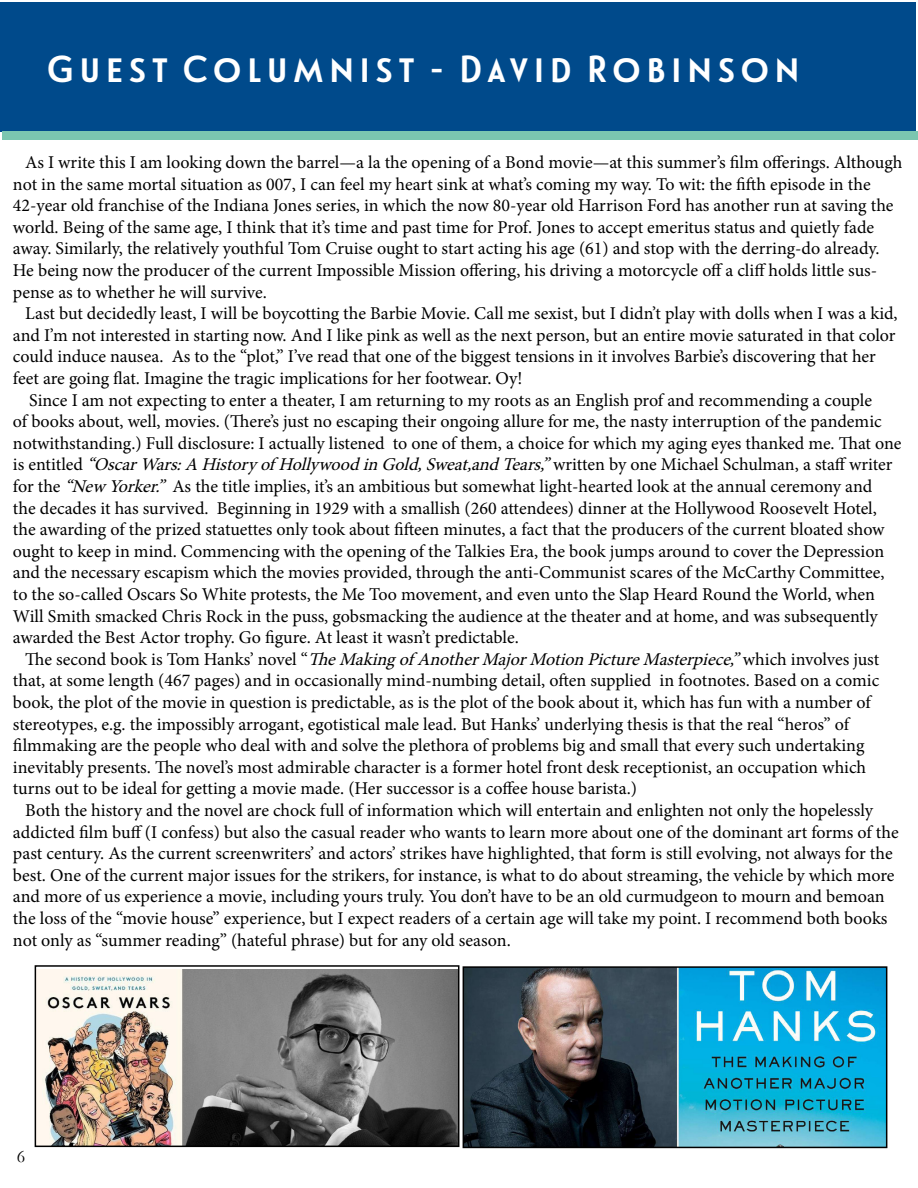
<style>
.page{position:relative;width:918px;height:1188px;background:#fff}
.page>*{position:absolute;margin:0;border:0;box-sizing:border-box;transform-origin:0 0}
.t1{font:37.5px "Le Havre Layers Primary";color:#fff}
.t2{font:18px/21.6px "Minion Pro";letter-spacing:-.005em;color:#000}
.t3{font:18px "Garamond";color:#000}
.s1{font-style:italic}
</style>
<div class="page">
<div style="left:0;top:2px;width:916px;height:129px;background:#004a8b"></div>
<img style="left:466px;top:969px;width:418px;height:176px">
<div style="left:463px;top:966px;width:424px;height:182px;border:2px solid #000"></div>
<img style="left:38px;top:969px;width:418px;height:175px">
<div style="left:35px;top:965px;width:424px;height:182px;border:2px solid #000"></div>
<div style="left:2px;top:131px;width:914px;height:9px;background:#7bc6b0"></div>
<svg style="left:916px;top:131px;width:2px;height:9px"></svg>
<h1 class="t1" style="left:44px;top:49px;width:760px">Guest Columnist - David Robinson</h1>
<p class="t2" style="left:13px;top:152px;width:891px;text-indent:12px">As I write this I am looking down the barrel—a la the opening of a Bond movie—at this summer’s film offerings. Although not in the same mortal situation as 007, I can feel my heart sink at what’s coming my way. To wit: the fifth episode in the 42-year old franchise of the Indiana Jones series, in which the now 80-year old Harrison Ford has another run at saving the world. Being of the same age, I think that it’s time and past time for Prof. Jones to accept emeritus status and quietly fade away. Similarly, the relatively youthful Tom Cruise ought to start acting his age (61) and stop with the derring-do already.<br>He being now the producer of the current Impossible Mission offering, his driving a motorcycle off a cliff holds little sus&shy;pense as to whether he will survive.</p>
<p class="t2" style="left:13px;top:303px;width:886px;text-indent:12px">Last but decidedly least, I will be boycotting the Barbie Movie. Call me sexist, but I didn’t play with dolls when I was a kid, and I’m not interested in starting now. And I like pink as well as the next person, but an entire movie saturated in that color could induce nausea. As to the “plot,” I’ve read that one of the biggest tensions in it involves Barbie’s discovering that her feet are going flat. Imagine the tragic implications for her footwear. Oy!</p>
<p class="t2" style="left:13px;top:389px;width:890px;text-indent:16px">Since I am not expecting to enter a theater, I am returning to my roots as an English prof and recommending a couple<br>of books about, well, movies. (There’s just no escaping their ongoing allure for me, the nasty interruption of the pandemic notwithstanding.) Full disclosure: I actually listened to one of them, a choice for which my aging eyes thanked me. That one i s e nt it l e d <span class="s1">“OscarWars:A Historyof HollywoodinGold,Sweat,andTears,”</span>w r itt e n by o n e M i c h a e l S c h u l m a n , a s t aff w r it e r for the <span class="s1">“New Yorker.”</span> As the title implies, it’s an ambitious but somewhat light-hearted look at the annual ceremony and<br>the decades it has survived. Beginning in 1929 with a smallish (260 attendees) dinner at the Hollywood Roosevelt Hotel, the awarding of the prized statuettes only took about fifteen minutes, a fact that the producers of the current bloated show ought to keep in mind. Commencing with the opening of the Talkies Era, the book jumps around to cover the Depression and the necessary escapism which the movies provided, through the anti-Communist scares of the McCarthy Committee, to the so-called Oscars So White protests, the Me Too movement, and even unto the Slap Heard Round the World, when Will Smith smacked Chris Rock in the puss, gobsmacking the audience at the theater and at home, and was subsequently awarded the Best Actor trophy. Go figure. At least it wasn’t predictable.</p>
<p class="t2" style="left:13px;top:648px;width:868px;text-indent:12px">Th e s e c o n d b o o k i s To m H a n k s ’ n o v e l “ <span class="s1">TheMakingof AnotherMajorMotionPictureMasterpiece,”</span>w h i c h i n v o l v e s j u s t that, at some length (467 pages) and in occasionally mind-numbing detail, often supplied in footnotes. Based on a comic book, the plot of the movie in question is predictable, as is the plot of the book about it, which has fun with a number of stereotypes, e.g. the impossibly arrogant, egotistical male lead. But Hanks’ underlying thesis is that the real “heros” of filmmaking are the people who deal with and solve the plethora of problems big and small that every such undertaking inevitably presents. The novel’s most admirable character is a former hotel front desk receptionist, an occupation which turns out to be ideal for getting a movie made. (Her successor is a coffee house barista.)</p>
<p class="t2" style="left:13px;top:800px;width:887px;text-indent:12px">Both the history and the novel are chock full of information which will entertain and enlighten not only the hopelessly addicted film buff (I confess) but also the casual reader who wants to learn more about one of the dominant art forms of the past century. As the current screenwriters’ and actors’ strikes have highlighted, that form is still evolving, not always for the best. One of the current major issues for the strikers, for instance, is what to do about streaming, the vehicle by which more and more of us experience a movie, including yours truly. You don’t have to be an old curmudgeon to mourn and bemoan the loss of the “movie house” experience, but I expect readers of a certain age will take my point. I recommend both books not only as “summer reading” (hateful phrase) but for any old season.</p>
<p class="t3" style="left:17px;top:1144px;width:10px">6</p>
</div>
